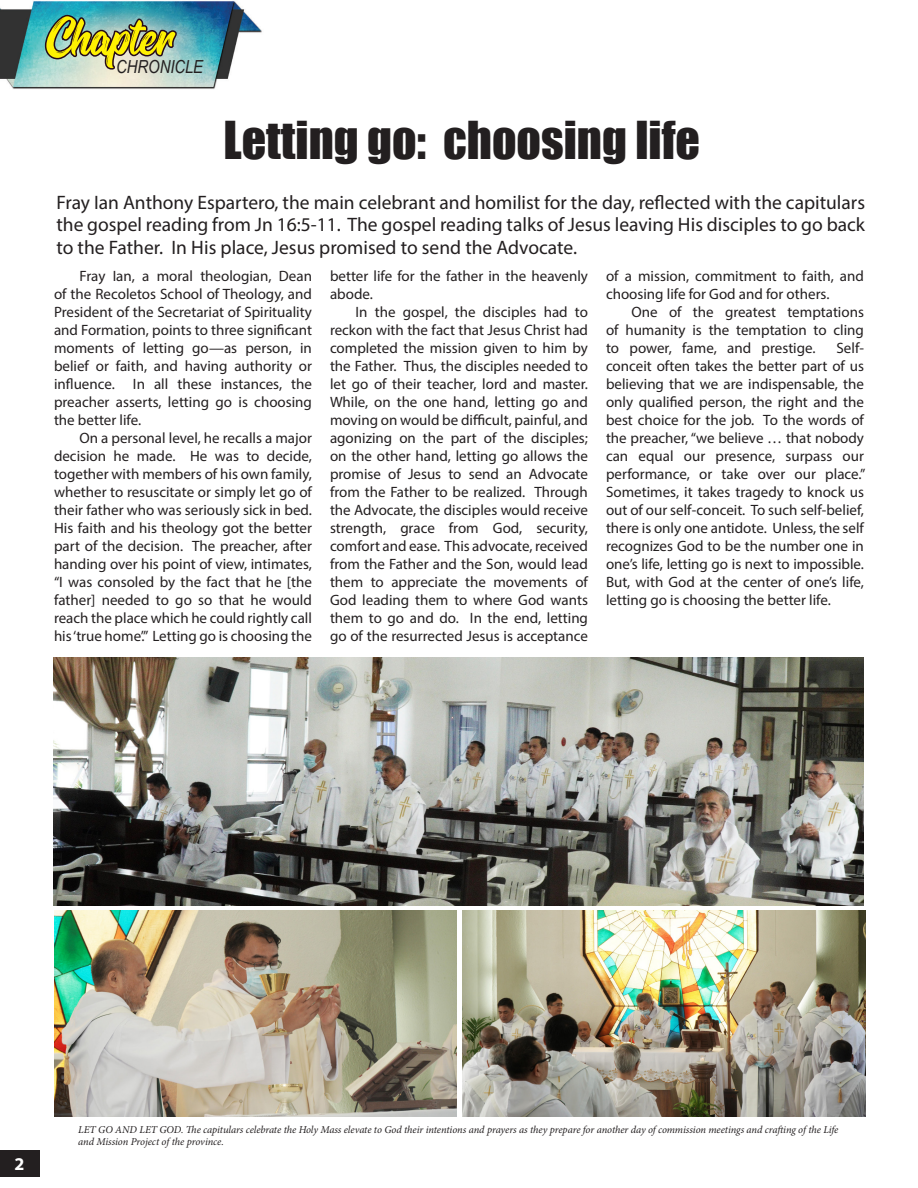
<style>
.page{position:relative;width:918px;height:1188px;background:#fff}
.page>*{position:absolute;margin:0;border:0;box-sizing:border-box;transform-origin:0 0}
.t1{font:67.5px "Oraqle Script";color:#fff101}
.Head_1{font:48px "Impact";color:#231f20}
.Lead{font:19.5px/22.5px "Myriad Pro";color:#231f20;text-align:justify}
.t2{font:italic 18px "Arial Narrow";color:#231f20}
.t3{font:700 18px "Myriad Pro";color:#fff}
.Body_Style{font:15px/18px "Myriad Pro";color:#231f20;text-align:justify}
.t4{font:italic 10.5px/12px "Minion Pro";letter-spacing:-.01em;color:#231f20}
</style>
<div class="page">
<img style="left:0;top:1px;width:262px;height:88px">
<img style="left:4px;top:1px;width:181px;height:88px">
<div style="left:0;top:1150px;width:40px;height:26px;background:#231f20"></div>
<img style="left:462px;top:910px;width:403px;height:207px">
<img style="left:54px;top:657px;width:810px;height:249px">
<img style="left:54px;top:910px;width:403px;height:207px">
<h1 class="t1" style="left:46px;top:4px;width:128px">Chapter</h1>
<p class="t2" style="left:116px;top:54px;width:88px">CHRONICLE</p>
<p class="Head_1" style="left:223px;top:103px;width:478px">Letting go: choosing life</p>
<p class="Lead" style="left:56px;top:191px;width:810px">Fray Ian Anthony Espartero, the main celebrant and homilist for the day, reflected with the capitulars the gospel reading from Jn 16:5-11. The gospel reading talks of Jesus leaving His disciples to go back to the Father. In His place, Jesus promised to send the Advocate.</p>
<p class="Body_Style" style="left:54px;top:267px;width:260px;text-indent:26px">Fray Ian, a moral theologian, Dean of the Recoletos School of Theology, and President of the Secretariat of Spirituality and Formation, points to three significant moments of letting go—as person, in belief or faith, and having authority or influence. In all these instances, the preacher asserts, letting go is choosing the better life.</p>
<p class="Body_Style" style="left:54px;top:429px;width:260px;text-indent:26px">On a personal level, he recalls a major decision he made. He was to decide, together with members of his own family, whether to resuscitate or simply let go of their father who was seriously sick in bed.<br>His faith and his theology got the better part of the decision. The preacher, after handing over his point of view, intimates, “I was consoled by the fact that he [the father] needed to go so that he would reach the place which he could rightly call his ‘true home’.” Letting go is choosing the</p>
<p class="Body_Style" style="left:330px;top:267px;width:259px">better life for the father in the heavenly abode.</p>
<p class="Body_Style" style="left:330px;top:303px;width:260px;text-indent:26px">In the gospel, the disciples had to reckon with the fact that Jesus Christ had completed the mission given to him by the Father. Thus, the disciples needed to let go of their teacher, lord and master.<br>While, on the one hand, letting go and moving on would be difficult, painful, and agonizing on the part of the disciples; on the other hand, letting go allows the promise of Jesus to send an Advocate from the Father to be realized. Through the Advocate, the disciples would receive strength, grace from God, security, comfort and ease. This advocate, received from the Father and the Son, would lead them to appreciate the movements of God leading them to where God wants them to go and do. In the end, letting go of the resurrected Jesus is acceptance</p>
<p class="Body_Style" style="left:606px;top:267px;width:259px">of a mission, commitment to faith, and choosing life for God and for others.</p>
<p class="Body_Style" style="left:606px;top:303px;width:259px;text-indent:26px">One of the greatest temptations of humanity is the temptation to cling to power, fame, and prestige.</p>
<p class="Body_Style" style="left:606px;top:339px;width:261px;text-indent:230px">Self&shy;conceit often takes the better part of us believing that we are indispensable, the only qualified person, the right and the best choice for the job. To the words of the preacher, “we believe … that nobody can equal our presence, surpass our performance, or take over our place.” Sometimes, it takes tragedy to knock us out of our self-conceit. To such self-belief, there is only one antidote. Unless, the self recognizes God to be the number one in one’s life, letting go is next to impossible.<br>But, with God at the center of one’s life, letting go is choosing the better life.</p>
<p class="t3" style="left:15px;top:1152px;width:11px">2</p>
<p class="t4" style="left:78px;top:1124px;width:762px">LET GO AND LET GOD. The capitulars celebrate the Holy Mass elevate to God their intentions and prayers as they prepare for another day of commission meetings and crafting of the Life and Mission Project of the province.</p>
</div>
